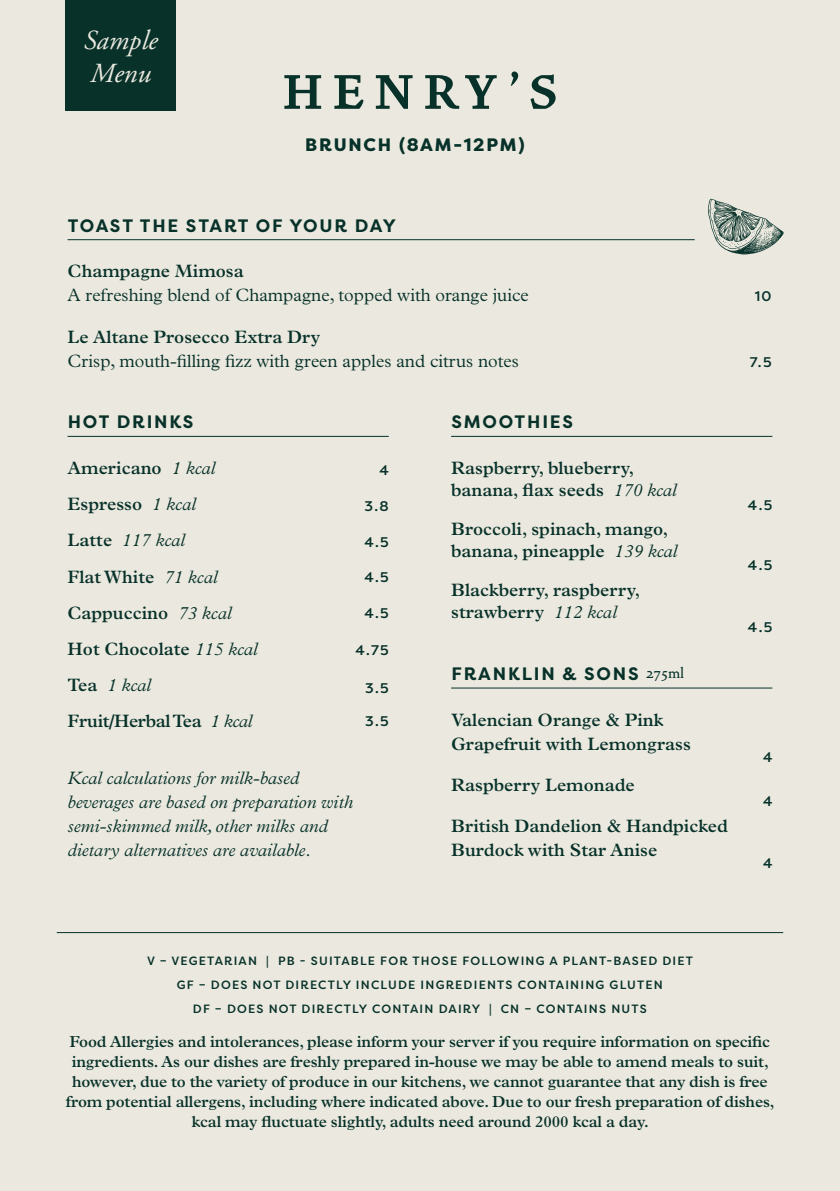
<style>
.page{position:relative;width:840px;height:1191px;background:#fff}
.page>*{position:absolute;margin:0;border:0;box-sizing:border-box;transform-origin:0 0}
.t1{font:italic 27.6px/33px "Adobe Garamond Pro";color:#ebe9df}
.Body{font:600 18px/22px "Plantin MT Pro";color:#073129}
.t2{font:italic 300 18px/24px "Plantin MT Pro";color:#073129}
.t3{font:300 18px "Plantin MT Pro";color:#073129}
.t4{font:700 18px "Filson Pro";letter-spacing:.1em;color:#073129}
.Body-2{font:600 18px "Plantin MT Pro";letter-spacing:-.02em;color:#073129}
.t5{font:800 18px "Filson Pro";letter-spacing:.1em;color:#073129}
.t6{font:600 16px/20px "Plantin MT Pro";letter-spacing:-.01em;color:#073129;text-align:center}
.t7{font:500 14px "Filson Pro";color:#073129}
.t8{font:500 12px/24px "Filson Pro";letter-spacing:.1em;color:#073129;text-align:center}
.s1{font-weight:300;font-style:italic}
.s2{font-weight:600;font-style:normal}
.s3{font-family:"Vendetta OT";font-weight:500}
</style>
<div class="page">
<div style="left:0;top:0;width:839px;height:1191px;background:#ebe9df"></div>
<svg style="left:284px;top:71px;width:234px;height:38px"></svg>
<svg style="left:530px;top:74px;width:25px;height:35px"></svg>
<hr style="left:57px;top:932px;width:725px;height:1px;background:#073129">
<hr style="left:451px;top:436px;width:321px;height:1px;background:#073129">
<hr style="left:451px;top:687px;width:321px;height:1px;background:#073129">
<hr style="left:67px;top:436px;width:321px;height:1px;background:#073129">
<hr style="left:67px;top:239px;width:627px;height:1px;background:#073129">
<svg style="left:708px;top:199px;width:76px;height:55px"></svg>
<div style="left:65px;top:0;width:111px;height:110px;background:#073129"></div>
<p class="t1" style="left:84px;top:24px;width:75px">Sample<br>Menu</p>
<p class="t5" style="left:305px;top:134px;width:221px">BRUNCH (8AM-12PM)</p>
<p class="t4" style="left:68px;top:214px;width:329px">TOAST THE START OF YOUR DAY</p>
<p class="Body" style="left:68px;top:260px;width:177px">Champagne Mimosa</p>
<p class="t3" style="left:68px;top:284px;width:462px">A refreshing blend of Champagne, topped with orange juice</p>
<p class="t7" style="left:754px;top:286px;width:18px">10</p>
<p class="Body" style="left:68px;top:326px;width:254px">Le Altane Prosecco Extra Dry</p>
<p class="t3" style="left:68px;top:350px;width:452px">Crisp, mouth-filling fizz with green apples and citrus notes</p>
<p class="t7" style="left:749px;top:352px;width:23px">7.5</p>
<p class="t4" style="left:68px;top:411px;width:127px">HOT DRINKS</p>
<p class="Body" style="left:67px;top:457px;width:149px">Americano <span class="s1">1 kcal</span></p>
<p class="Body" style="left:67px;top:493px;width:130px">Espresso <span class="s1">1 kcal</span></p>
<p class="t2" style="left:67px;top:529px;width:119px"><span class="s2">Latte</span> 117 kcal</p>
<p class="Body" style="left:67px;top:565px;width:151px">Flat White <span class="s1">71 kcal</span></p>
<p class="Body" style="left:67px;top:601px;width:165px">Cappuccino <span class="s1">73 kcal</span></p>
<p class="Body" style="left:67px;top:638px;width:191px">Hot Chocolate <span class="s1">115 kcal</span></p>
<p class="t2" style="left:67px;top:673px;width:85px"><span class="s2">Tea</span> 1 kcal</p>
<p class="Body-2" style="left:67px;top:710px;width:186px">Fruit/Herbal Tea <span class="s1">1 kcal</span></p>
<p class="t7" style="left:379px;top:461px;width:11px">4</p>
<p class="t7" style="left:364px;top:496px;width:26px">3.8</p>
<p class="t7" style="left:364px;top:532px;width:26px">4.5</p>
<p class="t7" style="left:364px;top:567px;width:26px">4.5</p>
<p class="t7" style="left:364px;top:603px;width:26px">4.5</p>
<p class="t7" style="left:355px;top:640px;width:35px">4.75</p>
<p class="t7" style="left:365px;top:678px;width:25px">3.5</p>
<p class="t7" style="left:365px;top:712px;width:25px">3.5</p>
<p class="t2" style="left:67px;top:766px;width:287px">Kcal calculations for milk-based beverages are based on preparation with semi-skimmed milk, other milks and dietary alternatives are available.</p>
<p class="t4" style="left:451px;top:411px;width:123px">SMOOTHIES</p>
<p class="Body" style="left:451px;top:457px;width:227px">Raspberry, blueberry, banana, flax seeds <span class="s1">170 kcal</span></p>
<p class="Body" style="left:451px;top:518px;width:227px">Broccoli, spinach, mango, banana, pineapple <span class="s1">139 kcal</span></p>
<p class="Body" style="left:451px;top:579px;width:190px">Blackberry, raspberry, strawberry <span class="s1">112 kcal</span></p>
<p class="t4" style="left:451px;top:662px;width:234px">FRANKLIN &amp; SONS <span class="s3">275ml</span></p>
<p class="Body" style="left:451px;top:707px;width:241px;line-height:24px">Valencian Orange &amp; Pink<br>Grapefruit with Lemongrass</p>
<p class="Body" style="left:451px;top:773px;width:185px">Raspberry Lemonade</p>
<p class="Body" style="left:451px;top:813px;width:278px;line-height:24px">British Dandelion &amp; Handpicked<br>Burdock with Star Anise</p>
<p class="t7" style="left:747px;top:495px;width:26px">4.5</p>
<p class="t7" style="left:747px;top:555px;width:26px">4.5</p>
<p class="t7" style="left:747px;top:617px;width:26px">4.5</p>
<p class="t7" style="left:762px;top:747px;width:11px">4</p>
<p class="t7" style="left:762px;top:791px;width:11px">4</p>
<p class="t7" style="left:762px;top:853px;width:11px">4</p>
<p class="t8" style="left:147px;top:949px;width:547px">V – VEGETARIAN | PB - SUITABLE FOR THOSE FOLLOWING A PLANT-BASED DIET<br>GF – DOES NOT DIRECTLY INCLUDE INGREDIENTS CONTAINING GLUTEN</p>
<p class="t8" style="left:193px;top:997px;width:455px">DF – DOES NOT DIRECTLY CONTAIN DAIRY | CN – CONTAINS NUTS</p>
<p class="t6" style="left:66px;top:1032px;width:709px">Food Allergies and intolerances, please inform your server if you require information on specific ingredients. As our dishes are freshly prepared in-house we may be able to amend meals to suit, however, due to the variety of produce in our kitchens, we cannot guarantee that any dish is free from potential allergens, including where indicated above. Due to our fresh preparation of dishes, kcal may fluctuate slightly, adults need around 2000 kcal a day.</p>
</div>
